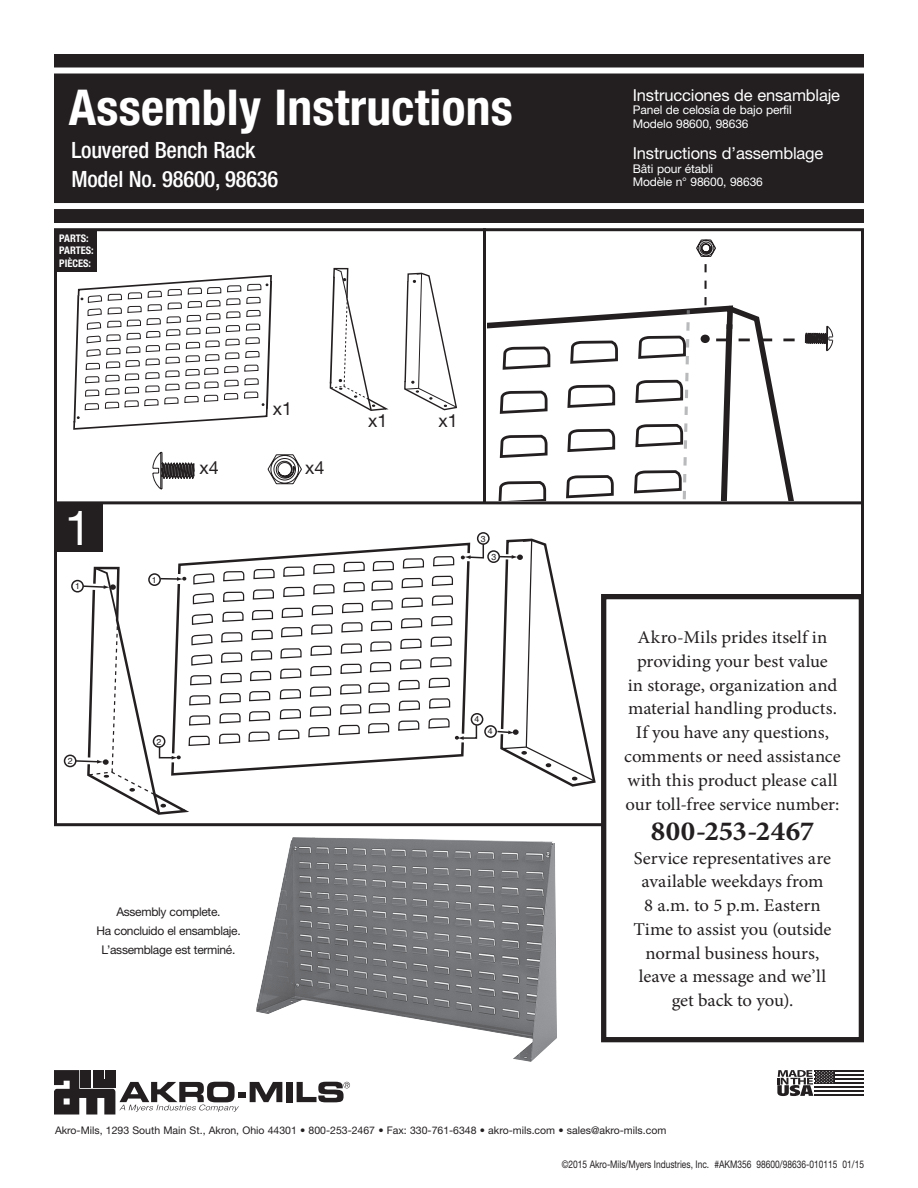
<style>
.page{position:relative;width:918px;height:1188px;background:#fff}
.page>*{position:absolute;margin:0;border:0;box-sizing:border-box;transform-origin:0 0}
.t1{font:700 condensed 49.5px "Helvetica Neue LT Std";letter-spacing:.005em;color:#fff}
.t2{font:48px "Helvetica Neue LT Std";color:#fff}
.t3{font:700 27.75px "Minion Pro";letter-spacing:.015em;color:#231f20;scale:1.04 1}
.t4{font:500 condensed 22.5px "Helvetica Neue LT Std";letter-spacing:-.01em;color:#fff}
.t5{font:18px/23.7px "Minion Pro";color:#231f20;text-align:center;scale:1.04 1}
.t6{font:18px "Helvetica Neue LT Std";color:#231f20}
.t7{font:16.5px "Helvetica Neue LT Std";letter-spacing:-.01em;color:#fff}
.t8{font:12px "Helvetica Neue LT Std";letter-spacing:-.01em;color:#fff}
.instruction_copy_8{font:12px "Helvetica Neue LT Std";letter-spacing:-.025em;color:#231f20}
.t9{font:10.5px "Helvetica Neue LT Std";color:#231f20}
.t10{font:10.5px "Helvetica Neue LT Std";color:#231f20;scale:.8 1}
.t11{font:700 condensed 10.5px "Helvetica Neue LT Std";color:#fff}
.t12{font:8.7px "Helvetica";color:#231f20}
</style>
<div class="page">
<div style="left:238px;top:1093px;width:8px;height:5px;background:#231f20"></div>
<svg style="left:250px;top:1082px;width:32px;height:20px"></svg>
<div style="left:286px;top:1082px;width:7px;height:20px;background:#231f20"></div>
<svg style="left:54px;top:1070px;width:185px;height:45px"></svg>
<svg style="left:297px;top:1082px;width:53px;height:20px"></svg>
<hr style="left:815px;top:1070px;width:49px;height:2px;background:#231f20">
<hr style="left:815px;top:1074px;width:49px;height:2px;background:#231f20">
<hr style="left:815px;top:1078px;width:49px;height:2px;background:#231f20">
<hr style="left:815px;top:1082px;width:49px;height:2px;background:#231f20">
<hr style="left:815px;top:1086px;width:49px;height:2px;background:#231f20">
<hr style="left:815px;top:1090px;width:49px;height:2px;background:#231f20">
<hr style="left:815px;top:1094px;width:49px;height:2px;background:#231f20">
<svg style="left:777px;top:1070px;width:57px;height:26px"></svg>
<hr style="left:483px;top:228px;width:3px;height:275px;background:#231f20">
<hr style="left:54px;top:501px;width:810px;height:3px;background:#231f20">
<svg style="left:73px;top:275px;width:199px;height:155px"></svg>
<svg style="left:696px;top:240px;width:20px;height:17px"></svg>
<svg style="left:488px;top:264px;width:346px;height:237px"></svg>
<div style="left:64px;top:755px;width:13px;height:12px;border:1px solid #231f20;border-radius:50%"></div>
<div style="left:71px;top:580px;width:13px;height:13px;border:1px solid #231f20;border-radius:50%"></div>
<div style="left:477px;top:532px;width:13px;height:13px;border:1px solid #231f20;border-radius:50%"></div>
<div style="left:487px;top:550px;width:13px;height:13px;border:1px solid #231f20;border-radius:50%"></div>
<div style="left:484px;top:725px;width:13px;height:13px;border:1px solid #231f20;border-radius:50%"></div>
<svg style="left:74px;top:541px;width:411px;height:274px"></svg>
<svg style="left:496px;top:538px;width:100px;height:249px"></svg>
<svg style="left:404px;top:272px;width:53px;height:139px"></svg>
<svg style="left:153px;top:452px;width:41px;height:37px"></svg>
<svg style="left:268px;top:454px;width:34px;height:30px"></svg>
<svg style="left:329px;top:267px;width:60px;height:144px"></svg>
<div style="left:54px;top:54px;width:810px;height:169px;background:#231f20"></div>
<div style="left:38px;top:68px;width:838px;height:6px;background:#fff"></div>
<div style="left:44px;top:203px;width:832px;height:6px;background:#fff"></div>
<img style="left:256px;top:837px;width:301px;height:225px">
<div style="left:601px;top:594px;width:263px;height:448px;border:5px solid #231f20"></div>
<div style="left:54px;top:503px;width:49px;height:49px;background:#231f20"></div>
<div style="left:56px;top:230px;width:41px;height:42px;background:#231f20"></div>
<p class="t1" style="left:69px;top:77px;width:445px">Assembly Instructions</p>
<p class="t4" style="left:71px;top:137px;width:186px">Louvered Bench Rack</p>
<p class="t4" style="left:71px;top:165px;width:208px">Model No. 98600, 98636</p>
<p class="t11" style="left:59px;top:232px;width:31px">PARTS:</p>
<p class="t11" style="left:59px;top:244px;width:36px">PARTES:</p>
<p class="t11" style="left:59px;top:257px;width:33px">PIÈCES:</p>
<p class="t2" style="left:65px;top:499px;width:28px">1</p>
<p class="t12" style="left:75px;top:579px;width:6px">1</p>
<p class="t12" style="left:68px;top:754px;width:6px">2</p>
<p class="t12" style="left:152px;top:573px;width:6px">1</p>
<p class="t6" style="left:273px;top:398px;width:21px">x1</p>
<p class="t6" style="left:200px;top:457px;width:21px">x4</p>
<p class="t6" style="left:305px;top:457px;width:21px">x4</p>
<p class="t6" style="left:368px;top:410px;width:21px">x1</p>
<p class="t6" style="left:439px;top:410px;width:21px">x1</p>
<p class="t12" style="left:481px;top:532px;width:6px">3</p>
<p class="t12" style="left:492px;top:550px;width:6px">3</p>
<p class="t12" style="left:157px;top:735px;width:6px">2</p>
<p class="t12" style="left:474px;top:713px;width:6px">4</p>
<p class="t12" style="left:488px;top:725px;width:6px">4</p>
<p class="instruction_copy_8" style="left:116px;top:905px;width:106px">Assembly complete.</p>
<p class="instruction_copy_8" style="left:96px;top:924px;width:146px">Ha concluido el ensamblaje.</p>
<p class="instruction_copy_8" style="left:102px;top:943px;width:135px">L’assemblage est terminé.</p>
<p class="t7" style="left:633px;top:85px;width:209px">Instrucciones de ensamblaje</p>
<p class="t8" style="left:633px;top:103px;width:160px">Panel de celosía de bajo perfil</p>
<p class="t8" style="left:633px;top:116px;width:117px">Modelo 98600, 98636</p>
<p class="t7" style="left:633px;top:143px;width:192px">Instructions d’assemblage</p>
<p class="t8" style="left:633px;top:161px;width:82px">Bâti pour établi</p>
<p class="t8" style="left:633px;top:175px;width:132px">Modèle n° 98600, 98636</p>
<p class="t5" style="left:624px;top:626px;width:210px">Akro-Mils prides itself in providing your best value<br>in storage, organization and material handling products.<br>If you have any questions, comments or need assistance with this product please call our toll-free service number:</p>
<p class="t3" style="left:651px;top:811px;width:158px">800-253-2467</p>
<p class="t5" style="left:634px;top:846px;width:192px">Service representatives are available weekdays from<br>8 a.m. to 5 p.m. Eastern<br>Time to assist you (outside normal business hours, leave a message and we’ll get back to you).</p>
<p class="t9" style="left:55px;top:1124px;width:613px">Akro-Mils, 1293 South Main St., Akron, Ohio 44301 • 800-253-2467 • Fax: 330-761-6348 • akro-mils.com • sales@akro-mils.com</p>
<p class="t10" style="left:562px;top:1159px;width:379px">©2015 Akro-Mils/Myers Industries, Inc. #AKM356 98600/98636-010115 01/15</p>
</div>
